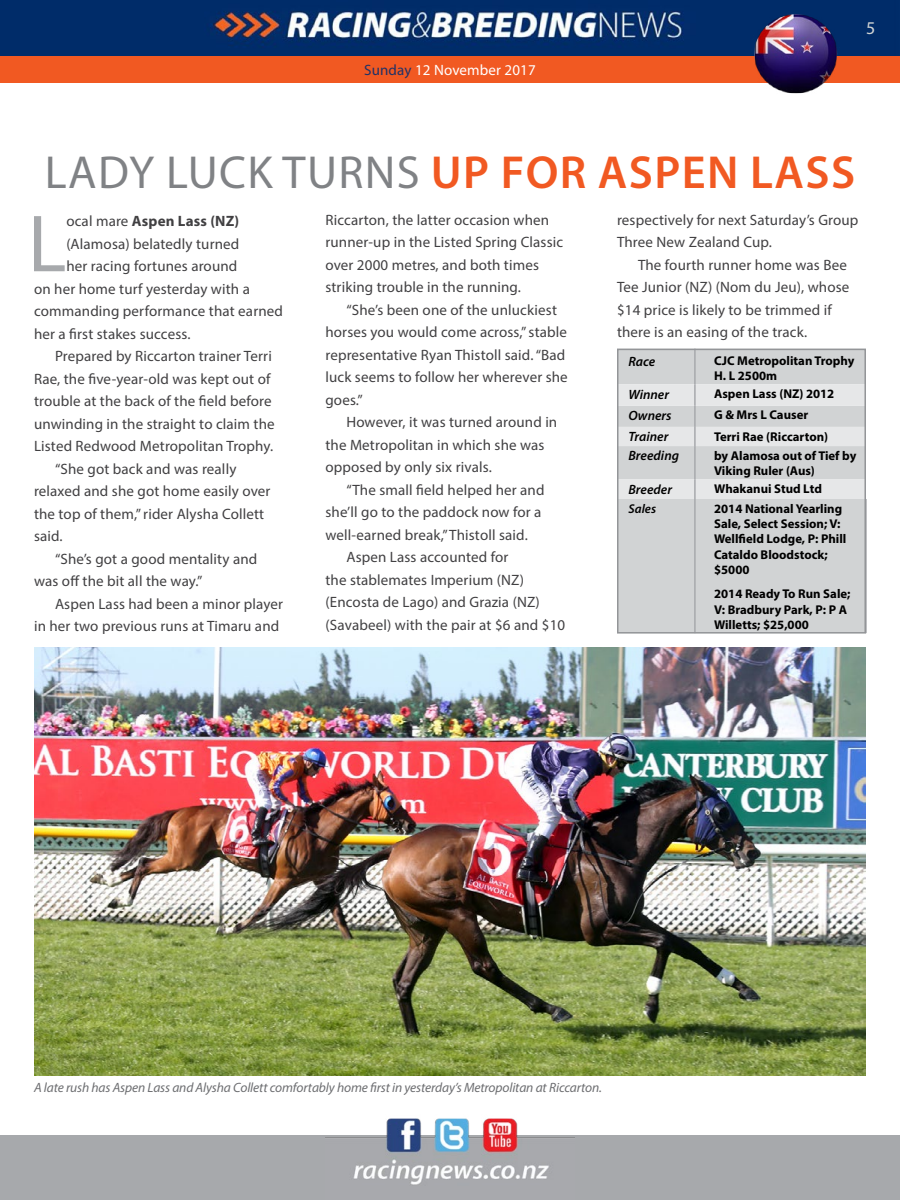
<style>
.page{position:relative;width:900px;height:1200px;background:#fff}
.page>*{position:absolute;margin:0;border:0;box-sizing:border-box;transform-origin:0 0}
.t1{font:81.75px "Myriad Pro";color:#a7a9ac}
.t2{font:600 46.5px "Myriad Pro";letter-spacing:.03em;color:#f15922}
.t3{font:18px "Myriad Pro";color:#d1d4d4}
.t4{font:15px/22.5px "Myriad Pro";letter-spacing:.01em;color:#414042}
.t5{font:700 15px "Myriad Pro";letter-spacing:.01em;color:#414042}
.t6{font:15px "Myriad Pro";letter-spacing:.01em;color:#fff}
.t7{font:italic 13.5px "Myriad Pro";letter-spacing:-.01em;color:#6d6e71}
.t8{font:italic 600 13.5px "Myriad Pro";color:#000}
.t9{font:700 12.75px/15.3px "Myriad Pro";color:#000}
.t10{font:italic 600 12.75px "Myriad Pro";color:#000}
.s1{color:#203267}
.s2{font-weight:400;color:#808285}
.s3{font-weight:400}
</style>
<div class="page">
<div style="left:0;top:1136px;width:900px;height:64px;background:#a7a9ac"></div>
<img style="left:325px;top:1118px;width:250px;height:67px">
<div style="left:0;top:56px;width:900px;height:27px;background:#f15922"></div>
<img style="left:0;top:0;width:900px;height:56px">
<img style="left:752px;top:12px;width:88px;height:82px">
<img style="left:34px;top:647px;width:832px;height:429px">
<div style="left:620px;top:352px;width:243px;height:279px;background:#d1d3d4"></div>
<hr style="left:694px;top:349px;width:2px;height:35px;background:#a7a9ac">
<svg style="left:620px;top:384px;width:243px;height:115px;background:#dcddde"></svg>
<hr style="left:694px;top:446px;width:2px;height:33px;background:#a7a9ac">
<hr style="left:694px;top:479px;width:2px;height:20px;background:#a7a9ac">
<hr style="left:694px;top:499px;width:2px;height:134px;background:#a7a9ac">
<hr style="left:865px;top:499px;width:2px;height:134px;background:#a7a9ac">
<div style="left:617px;top:349px;width:249px;height:285px;border:2px solid #939598"></div>
<p class="t6" style="left:364px;top:61px;width:173px"><span class="s1">Sunday</span> 12 November 2017</p>
<p class="t3" style="left:866px;top:17px;width:11px">5</p>
<h2 class="t2" style="left:45px;top:142px;width:812px"><span class="s2">LADY LUCK TURNS</span> UP FOR ASPEN LASS</h2>
<p class="t4" style="left:325px;top:208px;width:239px">Riccarton, the latter occasion when runner-up in the Listed Spring Classic over 2000 metres, and both times striking trouble in the running.</p>
<p class="t4" style="left:325px;top:298px;width:244px;text-indent:21px">“She’s been one of the unluckiest horses you would come across,” stable representative Ryan Thistoll said. “Bad luck seems to follow her wherever she goes.”</p>
<p class="t4" style="left:325px;top:411px;width:233px;text-indent:21px">However, it was turned around in the Metropolitan in which she was opposed by only six rivals.</p>
<p class="t4" style="left:346px;top:478px;width:200px">“The small field helped her and</p>
<p class="t4" style="left:325px;top:501px;width:218px">she’ll go to the paddock now for a</p>
<p class="t4" style="left:325px;top:523px;width:204px">well-earned break,” Thistoll said.</p>
<p class="t4" style="left:346px;top:546px;width:164px">Aspen Lass accounted for</p>
<p class="t4" style="left:325px;top:568px;width:200px">the stablemates Imperium (NZ)</p>
<p class="t4" style="left:325px;top:591px;width:216px">(Encosta de Lago) and Grazia (NZ)</p>
<p class="t4" style="left:325px;top:613px;width:241px">(Savabeel) with the pair at $6 and $10</p>
<p class="t4" style="left:617px;top:208px;width:243px">respectively for next Saturday’s Group<br>Three New Zealand Cup.</p>
<p class="t4" style="left:617px;top:253px;width:234px;text-indent:21px">The fourth runner home was Bee<br>Tee Junior (NZ) (Nom du Jeu), whose $14 price is likely to be trimmed if there is an easing of the track.</p>
<p class="t8" style="left:629px;top:352px;width:28px">Race</p>
<p class="t9" style="left:714px;top:353px;width:142px">CJC Metropolitan Trophy<br>H. L 2500m</p>
<p class="t8" style="left:629px;top:386px;width:42px">Winner</p>
<p class="t9" style="left:714px;top:386px;width:122px">Aspen Lass (NZ) 2012</p>
<p class="t8" style="left:629px;top:407px;width:45px">Owners</p>
<p class="t9" style="left:714px;top:407px;width:96px">G &amp; Mrs L Causer</p>
<p class="t8" style="left:629px;top:428px;width:41px">Trainer</p>
<p class="t9" style="left:714px;top:428px;width:116px">Terri Rae (Riccarton)</p>
<p class="t8" style="left:629px;top:447px;width:52px">Breeding</p>
<p class="t9" style="left:714px;top:448px;width:144px">by Alamosa out of Tief by<br>Viking Ruler (Aus)</p>
<p class="t8" style="left:629px;top:481px;width:45px">Breeder</p>
<p class="t9" style="left:714px;top:481px;width:109px">Whakanui Stud Ltd</p>
<p class="t10" style="left:629px;top:500px;width:29px">Sales</p>
<p class="t9" style="left:714px;top:500px;width:134px">2014 National Yearling<br>Sale, Select Session; V:<br>Wellfield Lodge, P: Phill<br>Cataldo Bloodstock; $5000</p>
<p class="t9" style="left:714px;top:586px;width:138px">2014 Ready To Run Sale;<br>V: Bradbury Park, P: P A<br>Willetts; $25,000</p>
<h1 class="t1" style="left:28px;top:193px;width:40px">L</h1>
<p class="t5" style="left:66px;top:211px;width:174px"><span class="s3">ocal mare</span> Aspen Lass (NZ)</p>
<p class="t4" style="left:66px;top:232px;width:174px">(Alamosa) belatedly turned</p>
<p class="t4" style="left:66px;top:255px;width:173px">her racing fortunes around</p>
<p class="t4" style="left:34px;top:277px;width:217px">on her home turf yesterday with a</p>
<p class="t4" style="left:34px;top:300px;width:251px">commanding performance that earned</p>
<p class="t4" style="left:34px;top:322px;width:158px">her a first stakes success.</p>
<p class="t4" style="left:55px;top:345px;width:218px">Prepared by Riccarton trainer Terri</p>
<p class="t4" style="left:34px;top:367px;width:238px">Rae, the five-year-old was kept out of</p>
<p class="t4" style="left:34px;top:390px;width:239px">trouble at the back of the field before</p>
<p class="t4" style="left:34px;top:412px;width:242px">unwinding in the straight to claim the</p>
<p class="t4" style="left:34px;top:435px;width:241px">Listed Redwood Metropolitan Trophy.</p>
<p class="t4" style="left:55px;top:457px;width:183px">“She got back and was really</p>
<p class="t4" style="left:34px;top:480px;width:238px">relaxed and she got home easily over</p>
<p class="t4" style="left:34px;top:502px;width:232px">the top of them,” rider Alysha Collett</p>
<p class="t4" style="left:34px;top:525px;width:30px">said.</p>
<p class="t4" style="left:55px;top:547px;width:204px">“She’s got a good mentality and</p>
<p class="t4" style="left:34px;top:570px;width:170px">was off the bit all the way.”</p>
<p class="t4" style="left:55px;top:592px;width:230px">Aspen Lass had been a minor player</p>
<p class="t4" style="left:34px;top:615px;width:247px">in her two previous runs at Timaru and</p>
<p class="t7" style="left:34px;top:1079px;width:570px">A late rush has Aspen Lass and Alysha Collett comfortably home first in yesterday’s Metropolitan at Riccarton.</p>
</div>
